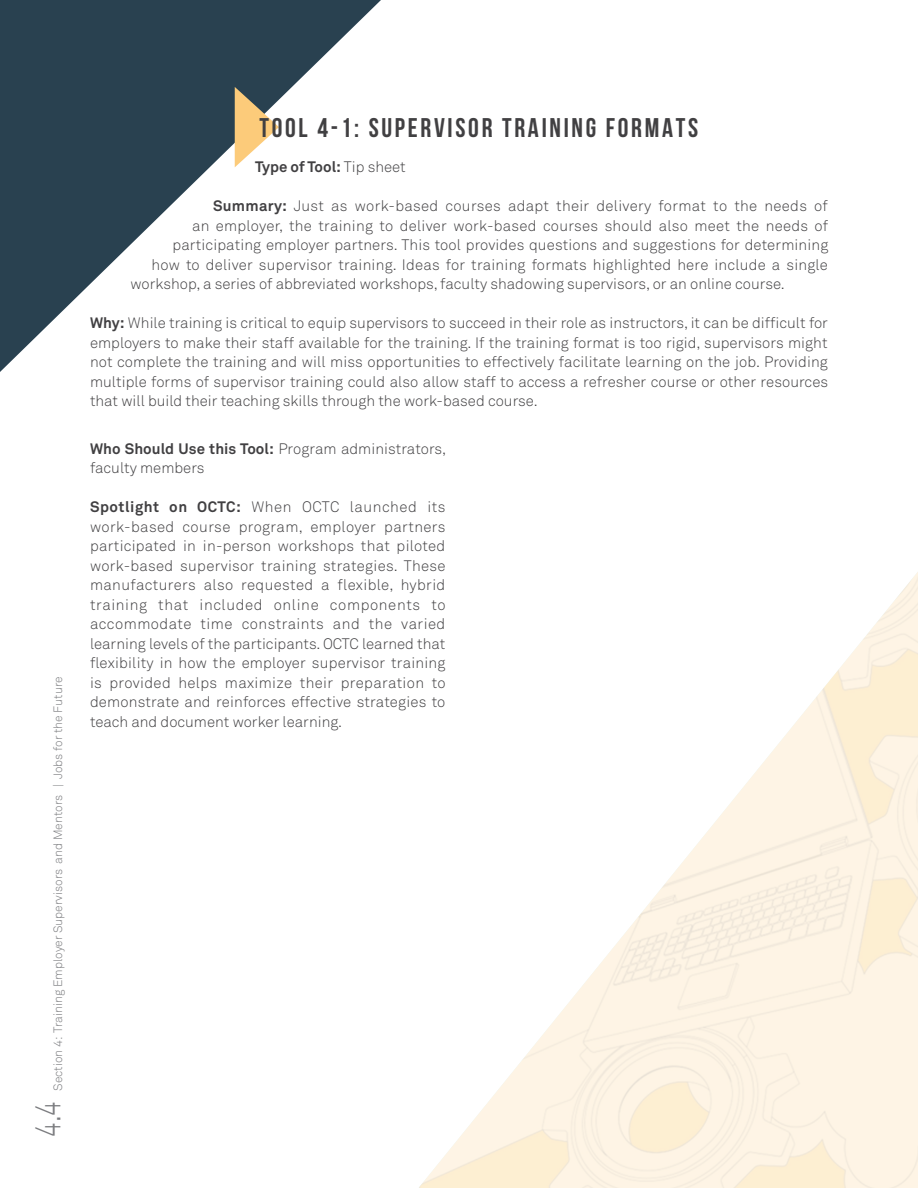
<style>
.page{position:relative;width:918px;height:1188px;background:#fff}
.page>*{position:absolute;margin:0;border:0;box-sizing:border-box;transform-origin:0 0}
.t1{font:300 36px "Akkurat";color:#7b7c7f;scale:.7 1}
.t2{font:700 27px "Bebas Neue";letter-spacing:.1em;color:#414042}
.t3{font:300 15px/19.5px "Akkurat";letter-spacing:.01em;color:#414042;text-align:justify}
.t4{font:700 15px "Akkurat";color:#414042}
.t5{font:300 12px "Akkurat";color:#7b7c7f}
.s1{font-weight:300}
.s2{font-weight:700}
</style>
<div class="page">
<svg style="left:0;top:0;width:381px;height:372px"></svg>
<svg style="left:235px;top:87px;width:44px;height:80px"></svg>
<p class="t5" style="left:51px;top:1091px;width:416px;rotate:-90deg">Section 4: Training Employer Supervisors and Mentors | Jobs for the Future</p>
<h1 class="t1" style="left:27px;top:1137px;width:52px;rotate:-90deg">4.4</h1>
<h2 class="t2" style="left:260px;top:113px;width:440px">TOOL 4-1: SUPERVISOR TRAINING FORMATS</h2>
<p class="t4" style="left:255px;top:157px;width:152px">Type of Tool: <span class="s1">Tip sheet</span></p>
<p class="t3" style="left:213px;top:196px;width:616px"><span class="s2">Summary:</span> Just as work-based courses adapt their delivery format to the needs of</p>
<p class="t3" style="left:192px;top:216px;width:638px">an employer, the training to deliver work-based courses should also meet the needs of</p>
<p class="t3" style="left:172px;top:235px;width:657px">participating employer partners. This tool provides questions and suggestions for determining</p>
<p class="t3" style="left:152px;top:255px;width:678px">how to deliver supervisor training. Ideas for training formats highlighted here include a single</p>
<p class="t3" style="left:130px;top:274px;width:656px">workshop, a series of abbreviated workshops, faculty shadowing supervisors, or an online course.</p>
<p class="t3" style="left:90px;top:313px;width:740px"><span class="s2">Why:</span> While training is critical to equip supervisors to succeed in their role as instructors, it can be difficult for employers to make their staff available for the training. If the training format is too rigid, supervisors might not complete the training and will miss opportunities to effectively facilitate learning on the job. Providing multiple forms of supervisor training could also allow staff to access a refresher course or other resources that will build their teaching skills through the work-based course.</p>
<p class="t3" style="left:90px;top:439px;width:358px"><span class="s2">Who Should Use this Tool:</span> Program administrators, faculty members</p>
<p class="t3" style="left:90px;top:497px;width:357px"><span class="s2">Spotlight on OCTC:</span> When OCTC launched its work-based course program, employer partners participated in in-person workshops that piloted work-based supervisor training strategies. These manufacturers also requested a flexible, hybrid training that included online components to accommodate time constraints and the varied learning levels of the participants. OCTC learned that flexibility in how the employer supervisor training is provided helps maximize their preparation to demonstrate and reinforces effective strategies to teach and document worker learning.</p>
</div>
